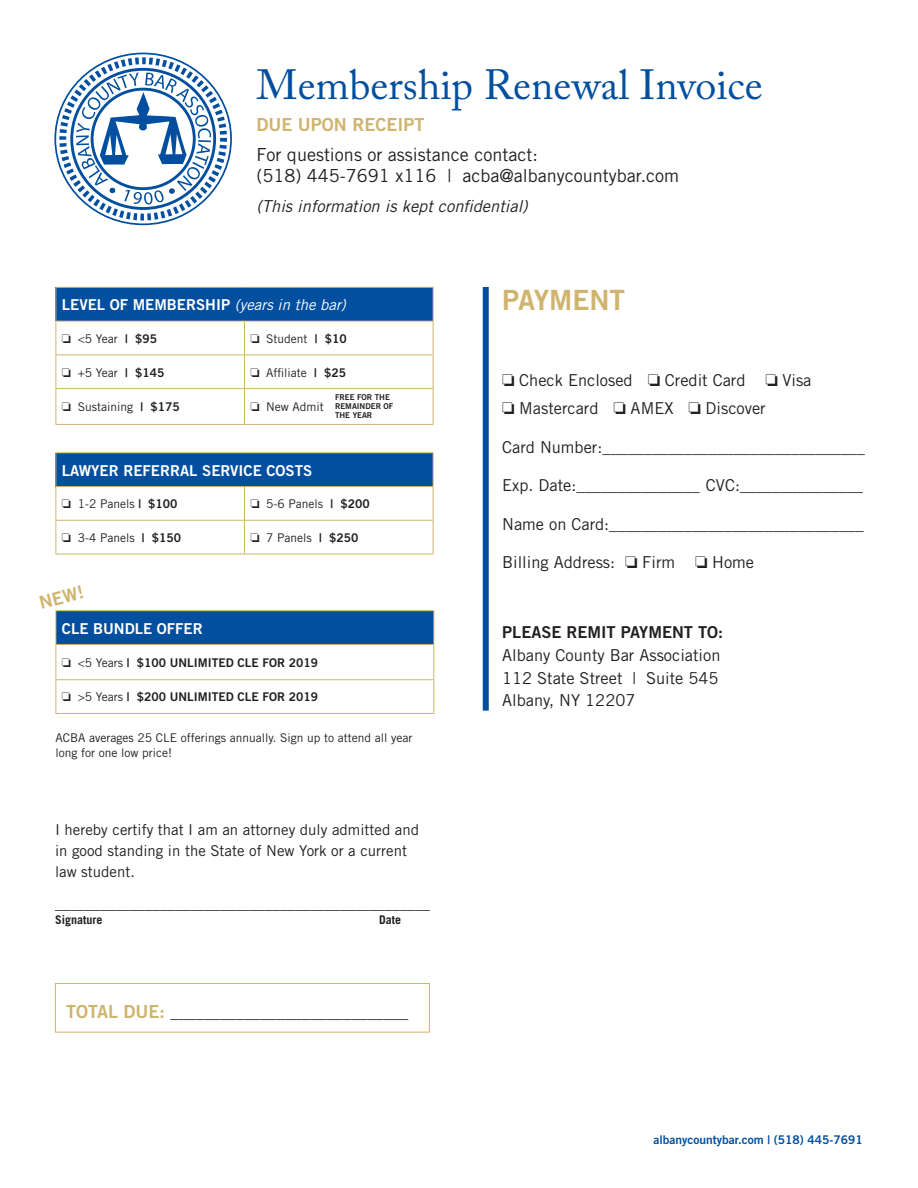
<style>
.page{position:relative;width:918px;height:1188px;background:#fff}
.page>*{position:absolute;margin:0;border:0;box-sizing:border-box;transform-origin:0 0}
.t1{font:42px "Adobe Caslon Pro";color:#014f9e}
.t2{font:27.9px "Trade Gothic Bold Two";color:#cfb46e}
.t3{font:18px/21px "Trade Gothic";color:#231f20}
.t4{font:18px "Trade Gothic Bold Two";color:#cfb46e}
.t5{font:italic 16.5px "Trade Gothic";color:#231f20}
.t6{font:16.35px/23px "Trade Gothic";color:#231f20}
.t7{font:16.35px "Trade Gothic Bold Two";color:#231f20}
.t8{font:15px/21px "Trade Gothic";color:#231f20}
.t9{font:15px "Trade Gothic Bold Two";color:#fff}
.t10{font:12px/15px "Trade Gothic";color:#231f20}
.t11{font:12px "Trade Gothic Bold Two";color:#231f20}
.t12{font:12px "Trade Gothic Bold Two";color:#014f9e}
.t13{font:700 12px "Trade Gothic";color:#231f20}
.t14{font:8.1px/9px "Trade Gothic Bold Two";color:#231f20}
.s1{font-family:"Trade Gothic";font-style:italic}
.s2{font-family:"Trade Gothic Bold Two"}
.s3{font-family:"Trade Gothic"}
.s4{font-family:"Trade Gothic Bold Two";font-size:18px;color:#cfb46e}
</style>
<div class="page">
<svg style="left:54px;top:52px;width:178px;height:174px"></svg>
<div style="left:483px;top:287px;width:6px;height:424px;background:#014f9e"></div>
<div style="left:56px;top:287px;width:377px;height:34px;background:#014f9e"></div>
<hr style="left:56px;top:287px;width:188px;height:1px;background:#cfb46e">
<hr style="left:56px;top:288px;width:1px;height:33px;background:#cfb46e">
<hr style="left:244px;top:287px;width:190px;height:1px;background:#cfb46e">
<hr style="left:433px;top:288px;width:1px;height:33px;background:#cfb46e">
<hr style="left:56px;top:321px;width:188px;height:1px;background:#cfb46e">
<hr style="left:56px;top:321px;width:1px;height:33px;background:#cfb46e">
<hr style="left:244px;top:321px;width:190px;height:1px;background:#cfb46e">
<hr style="left:244px;top:321px;width:1px;height:33px;background:#cfb46e">
<hr style="left:433px;top:321px;width:1px;height:33px;background:#cfb46e">
<hr style="left:56px;top:354px;width:188px;height:1px;background:#cfb46e">
<hr style="left:56px;top:355px;width:1px;height:33px;background:#cfb46e">
<hr style="left:244px;top:354px;width:190px;height:1px;background:#cfb46e">
<hr style="left:244px;top:355px;width:1px;height:33px;background:#cfb46e">
<hr style="left:433px;top:355px;width:1px;height:33px;background:#cfb46e">
<hr style="left:56px;top:388px;width:188px;height:1px;background:#cfb46e">
<hr style="left:56px;top:389px;width:1px;height:35px;background:#cfb46e">
<hr style="left:244px;top:388px;width:190px;height:1px;background:#cfb46e">
<hr style="left:244px;top:389px;width:1px;height:35px;background:#cfb46e">
<hr style="left:433px;top:389px;width:1px;height:35px;background:#cfb46e">
<hr style="left:56px;top:424px;width:188px;height:1px;background:#cfb46e">
<hr style="left:244px;top:424px;width:190px;height:1px;background:#cfb46e">
<div style="left:56px;top:453px;width:377px;height:34px;background:#014f9e"></div>
<hr style="left:56px;top:452px;width:188px;height:1px;background:#cfb46e">
<hr style="left:56px;top:453px;width:1px;height:33px;background:#cfb46e">
<hr style="left:244px;top:452px;width:190px;height:1px;background:#cfb46e">
<hr style="left:433px;top:453px;width:1px;height:33px;background:#cfb46e">
<hr style="left:56px;top:486px;width:188px;height:1px;background:#cfb46e">
<hr style="left:56px;top:487px;width:1px;height:33px;background:#cfb46e">
<hr style="left:244px;top:486px;width:190px;height:1px;background:#cfb46e">
<hr style="left:244px;top:487px;width:1px;height:33px;background:#cfb46e">
<hr style="left:433px;top:487px;width:1px;height:33px;background:#cfb46e">
<hr style="left:56px;top:520px;width:188px;height:1px;background:#cfb46e">
<hr style="left:56px;top:521px;width:1px;height:33px;background:#cfb46e">
<hr style="left:244px;top:520px;width:190px;height:1px;background:#cfb46e">
<hr style="left:244px;top:521px;width:1px;height:33px;background:#cfb46e">
<hr style="left:433px;top:521px;width:1px;height:33px;background:#cfb46e">
<hr style="left:56px;top:554px;width:188px;height:1px;background:#cfb46e">
<hr style="left:244px;top:554px;width:190px;height:1px;background:#cfb46e">
<div style="left:56px;top:611px;width:378px;height:33px;background:#014f9e"></div>
<hr style="left:56px;top:610px;width:378px;height:1px;background:#cfb46e">
<hr style="left:56px;top:611px;width:1px;height:33px;background:#cfb46e">
<hr style="left:433px;top:611px;width:1px;height:33px;background:#cfb46e">
<hr style="left:56px;top:644px;width:378px;height:1px;background:#cfb46e">
<hr style="left:56px;top:645px;width:1px;height:34px;background:#cfb46e">
<hr style="left:433px;top:645px;width:1px;height:34px;background:#cfb46e">
<hr style="left:56px;top:679px;width:378px;height:1px;background:#cfb46e">
<hr style="left:56px;top:680px;width:1px;height:33px;background:#cfb46e">
<hr style="left:433px;top:680px;width:1px;height:33px;background:#cfb46e">
<hr style="left:56px;top:713px;width:378px;height:1px;background:#cfb46e">
<div style="left:55px;top:983px;width:375px;height:50px;border:1px solid #cfb46e"></div>
<h1 class="t1" style="left:256px;top:60px;width:508px">Membership Renewal Invoice</h1>
<p class="t4" style="left:256px;top:113px;width:169px">DUE UPON RECEIPT</p>
<p class="t3" style="left:256px;top:144px;width:424px">For questions or assistance contact:<br>(518) 445-7691 x116 | acba@albanycountybar.com</p>
<p class="t5" style="left:256px;top:196px;width:273px">(This information is kept confidential)</p>
<p class="t9" style="left:62px;top:296px;width:286px">LEVEL OF MEMBERSHIP <span class="s1">(years in the bar)</span></p>
<p class="t10" style="left:62px;top:331px;width:97px">❏ &lt;5 Year <span class="s2">| $95</span></p>
<p class="t10" style="left:251px;top:331px;width:98px">❏ Student <span class="s2">| $10</span></p>
<p class="t10" style="left:62px;top:365px;width:104px">❏ +5 Year <span class="s2">| $145</span></p>
<p class="t10" style="left:251px;top:365px;width:97px">❏ Affiliate <span class="s2">| $25</span></p>
<p class="t10" style="left:62px;top:399px;width:119px">❏ Sustaining <span class="s2">| $175</span></p>
<p class="t10" style="left:251px;top:399px;width:75px">❏ New Admit</p>
<p class="t14" style="left:335px;top:392px;width:60px">FREE FOR THE<br>REMAINDER OF<br>THE YEAR</p>
<p class="t9" style="left:62px;top:461px;width:252px">LAWYER REFERRAL SERVICE COSTS</p>
<p class="t10" style="left:62px;top:496px;width:117px">❏ 1-2 Panels <span class="s2">| $100</span></p>
<p class="t10" style="left:251px;top:496px;width:121px">❏ 5-6 Panels <span class="s2">| $200</span></p>
<p class="t10" style="left:62px;top:530px;width:121px">❏ 3-4 Panels <span class="s2">| $150</span></p>
<p class="t10" style="left:251px;top:530px;width:110px">❏ 7 Panels <span class="s2">| $250</span></p>
<p class="t4" style="left:37px;top:592px;width:46px;rotate:-14deg">NEW!</p>
<p class="t9" style="left:62px;top:619px;width:142px">CLE BUNDLE OFFER</p>
<p class="t11" style="left:62px;top:655px;width:258px">❏ <span class="s3">&lt;5 Years</span> | $100 UNLIMITED CLE FOR 2019</p>
<p class="t11" style="left:62px;top:690px;width:258px">❏ <span class="s3">&gt;5 Years</span> | $200 UNLIMITED CLE FOR 2019</p>
<p class="t10" style="left:56px;top:730px;width:359px">ACBA averages 25 CLE offerings annually. Sign up to attend all year long for one low price!</p>
<p class="t8" style="left:55px;top:819px;width:366px">I hereby certify that I am an attorney duly admitted and in good standing in the State of New York or a current law student.</p>
<p class="t8" style="left:55px;top:893px;width:376px">__________________________________________________</p>
<p class="t13" style="left:55px;top:912px;width:49px">Signature</p>
<p class="t13" style="left:379px;top:912px;width:24px">Date</p>
<p class="t6" style="left:66px;top:1001px;width:344px"><span class="s4">TOTAL DUE:</span> _____________________________</p>
<h2 class="t2" style="left:502px;top:282px;width:124px">PAYMENT</h2>
<p class="t6" style="left:502px;top:366px;width:311px;line-height:28.5px">❏ Check Enclosed ❏ Credit Card ❏ Visa ❏ Mastercard ❏ AMEX ❏ Discover</p>
<p class="t6" style="left:502px;top:435px;width:364px">Card Number:________________________________</p>
<p class="t6" style="left:502px;top:474px;width:362px">Exp. Date:_______________ CVC:_______________</p>
<p class="t6" style="left:502px;top:512px;width:363px">Name on Card:_______________________________</p>
<p class="t6" style="left:502px;top:551px;width:253px">Billing Address: ❏ Firm ❏ Home</p>
<p class="t7" style="left:502px;top:622px;width:222px">PLEASE REMIT PAYMENT TO:</p>
<p class="t6" style="left:502px;top:643px;width:220px;text-align:justify">Albany County Bar Association 112 State Street | Suite 545<br>Albany, NY 12207</p>
<p class="t12" style="left:654px;top:1133px;width:211px">albanycountybar.com | (518) 445-7691</p>
</div>
